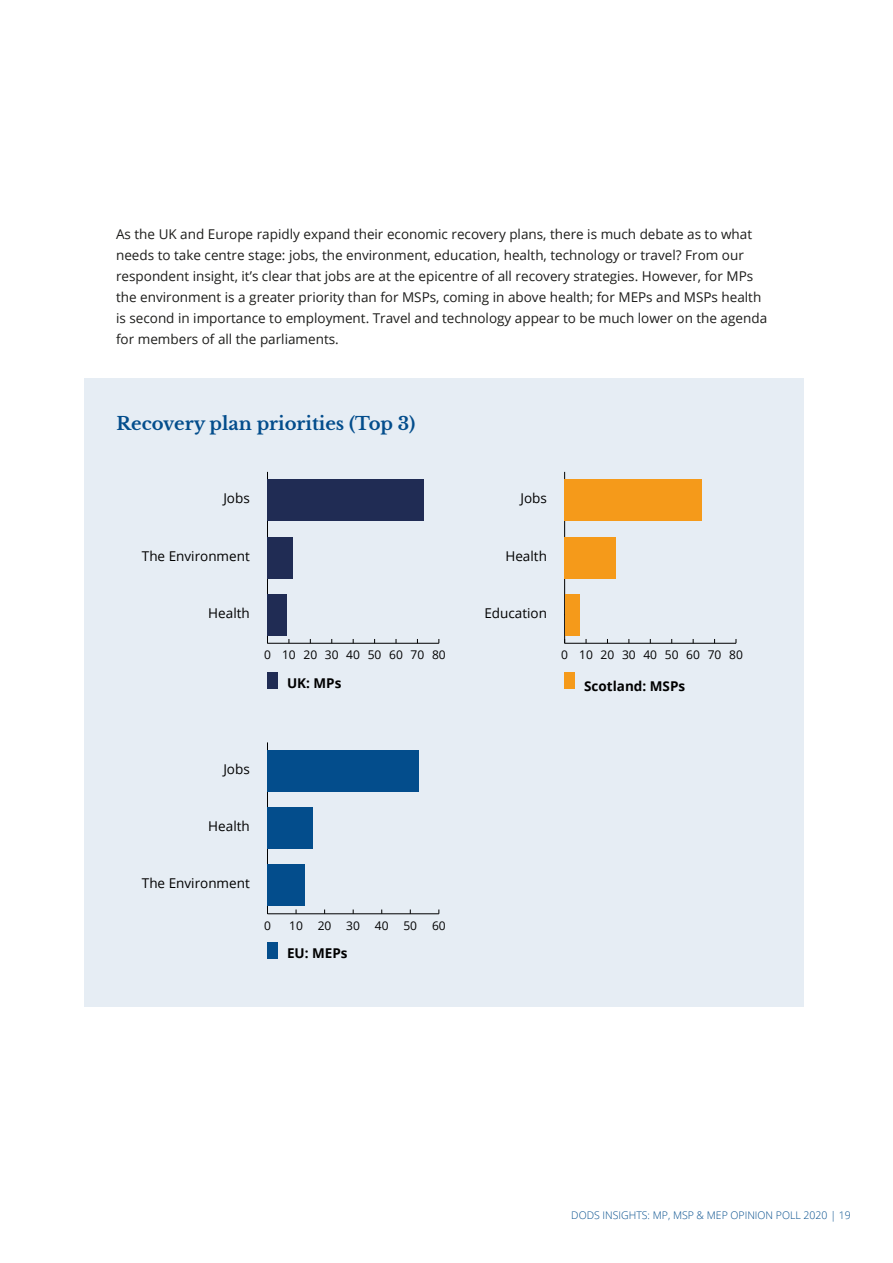
<style>
.page{position:relative;width:893px;height:1263px;background:#fff}
.page>*{position:absolute;margin:0;border:0;box-sizing:border-box;transform-origin:0 0}
.t1{font:700 18px "Libre Baskerville";color:#034d8c}
.t2{font:13.5px/21px "Open Sans";color:#1d1d1b}
.t3{font:13.5px "Open Sans";color:#000}
.t4{font:700 13.5px "Open Sans";color:#000}
.t5{font:12px "Open Sans";color:#000}
.t6{font:300 10.5px "Open Sans";color:#034d8c}
</style>
<div class="page">
<div style="left:85px;top:378px;width:719px;height:629px;background:#e6edf4"></div>
<hr style="left:267px;top:643px;width:172px;height:1px;background:#000">
<hr style="left:267px;top:472px;width:1px;height:171px;background:#000">
<div style="left:267px;top:672px;width:11px;height:16px;background:#202c54"></div>
<div style="left:267px;top:480px;width:157px;height:41px;background:#202c54"></div>
<div style="left:267px;top:537px;width:26px;height:41px;background:#202c54"></div>
<div style="left:267px;top:594px;width:20px;height:41px;background:#202c54"></div>
<hr style="left:565px;top:643px;width:171px;height:1px;background:#000">
<hr style="left:564px;top:472px;width:1px;height:171px;background:#000">
<div style="left:565px;top:672px;width:10px;height:16px;background:#f59a1a"></div>
<div style="left:565px;top:480px;width:137px;height:41px;background:#f59a1a"></div>
<div style="left:565px;top:537px;width:51px;height:41px;background:#f59a1a"></div>
<div style="left:565px;top:594px;width:15px;height:41px;background:#f59a1a"></div>
<hr style="left:267px;top:913px;width:172px;height:1px;background:#000">
<hr style="left:267px;top:742px;width:1px;height:172px;background:#000">
<div style="left:267px;top:943px;width:11px;height:16px;background:#034d8c"></div>
<div style="left:267px;top:750px;width:152px;height:41px;background:#034d8c"></div>
<div style="left:267px;top:807px;width:46px;height:42px;background:#034d8c"></div>
<div style="left:267px;top:865px;width:38px;height:41px;background:#034d8c"></div>
<p class="t2" style="left:116px;top:223px;width:653px">As the UK and Europe rapidly expand their economic recovery plans, there is much debate as to what needs to take centre stage: jobs, the environment, education, health, technology or travel? From our respondent insight, it’s clear that jobs are at the epicentre of all recovery strategies. However, for MPs the environment is a greater priority than for MSPs, coming in above health; for MEPs and MSPs health is second in importance to employment. Travel and technology appear to be much lower on the agenda for members of all the parliaments.</p>
<h1 class="t1" style="left:117px;top:413px;width:300px">Recovery plan priorities (Top 3)</h1>
<p class="t3" style="left:223px;top:489px;width:28px">Jobs</p>
<p class="t3" style="left:142px;top:546px;width:109px">The Environment</p>
<p class="t3" style="left:208px;top:603px;width:43px">Health</p>
<p class="t5" style="left:264px;top:647px;width:183px">0 10 20 30 40 50 60 70 80</p>
<p class="t4" style="left:287px;top:673px;width:56px">UK: MPs</p>
<p class="t3" style="left:223px;top:760px;width:28px">Jobs</p>
<p class="t3" style="left:208px;top:817px;width:43px">Health</p>
<p class="t3" style="left:142px;top:874px;width:109px">The Environment</p>
<p class="t5" style="left:264px;top:917px;width:8px">0</p>
<p class="t5" style="left:289px;top:917px;width:158px">10 20 30 40 50 60</p>
<p class="t4" style="left:287px;top:944px;width:62px">EU: MEPs</p>
<p class="t3" style="left:520px;top:489px;width:28px">Jobs</p>
<p class="t3" style="left:505px;top:546px;width:43px">Health</p>
<p class="t3" style="left:484px;top:603px;width:64px">Education</p>
<p class="t5" style="left:561px;top:647px;width:183px">0 10 20 30 40 50 60 70 80</p>
<p class="t4" style="left:584px;top:676px;width:102px">Scotland: MSPs</p>
<p class="t6" style="left:571px;top:1207px;width:281px">DODS INSIGHTS: MP, MSP &amp; MEP OPINION POLL 2020 | 19</p>
</div>
